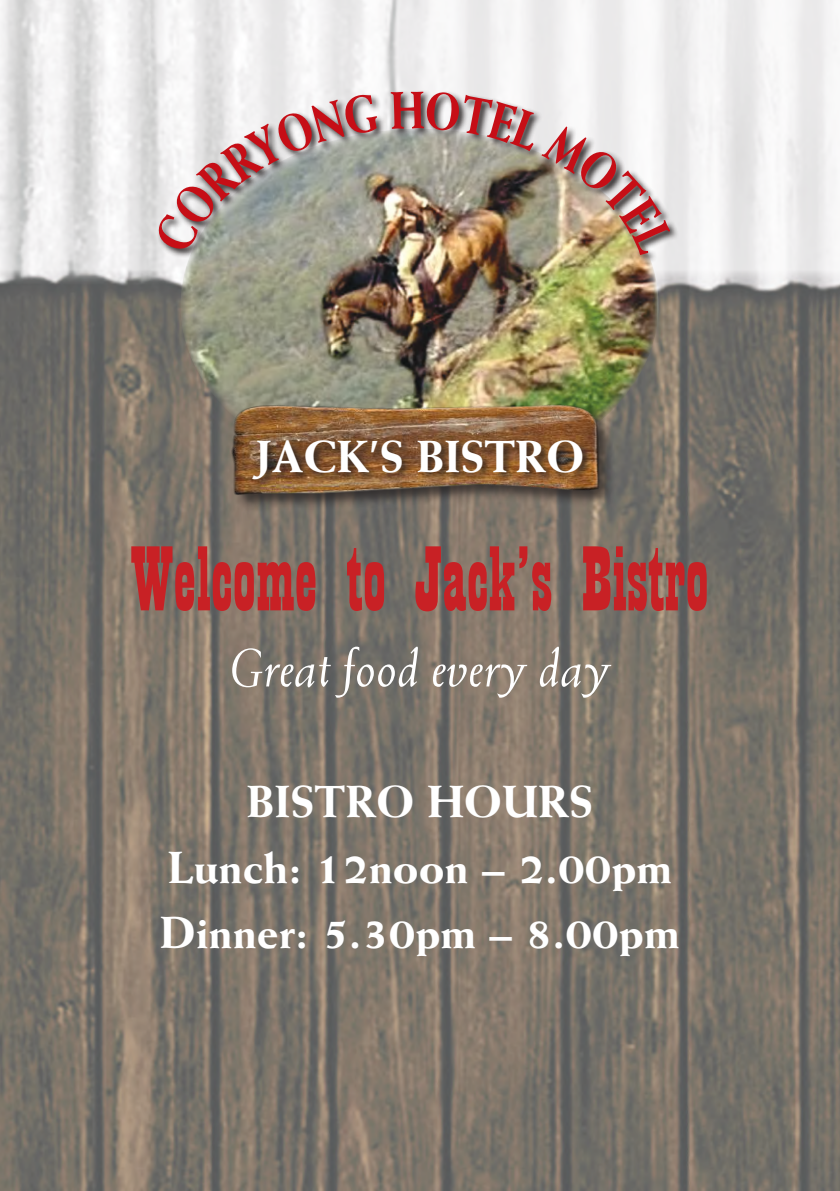
<style>
.page{position:relative;width:840px;height:1191px;background:#fff}
.page>*{position:absolute;margin:0;border:0;box-sizing:border-box;transform-origin:0 0}
.t1{font:96px "Playbill";color:#c82125}
.t2{font:italic 54px "Weiss";color:#fff}
.t3{font:800 45px/65.4px "Weiss";color:#fff;text-align:center}
</style>
<div class="page">
<img style="left:0;top:286px;width:839px;height:905px">
<svg style="left:0;top:0;width:839px;height:286px;fill:#efedee"></svg>
<img style="left:180px;top:264px;width:478px;height:218px">
<div style="left:157px;top:89px;width:522px;height:175px;background:#241f1f;opacity:.95"></div>
<svg style="left:157px;top:95px;width:220px;height:157px"></svg>
<svg style="left:390px;top:91px;width:143px;height:60px;background:#b88a8a"></svg>
<img style="left:541px;top:126px;width:128px;height:129px">
<img style="left:214px;top:388px;width:406px;height:209px">
<div style="left:251px;top:439px;width:341px;height:50px;background:#241f1f;opacity:.75"></div>
<p class="t3" style="left:255px;top:423px;width:331px">JACK’S BISTRO</p>
<h1 class="t1" style="left:130px;top:531px;width:579px">Welcome to Jack’s Bistro</h1>
<p class="t2" style="left:229px;top:636px;width:383px">Great food every day</p>
<p class="t3" style="left:160px;top:768px;width:521px">BISTRO HOURS<br>Lunch: 12noon – 2.00pm<br>Dinner: 5.30pm – 8.00pm</p>
</div>
